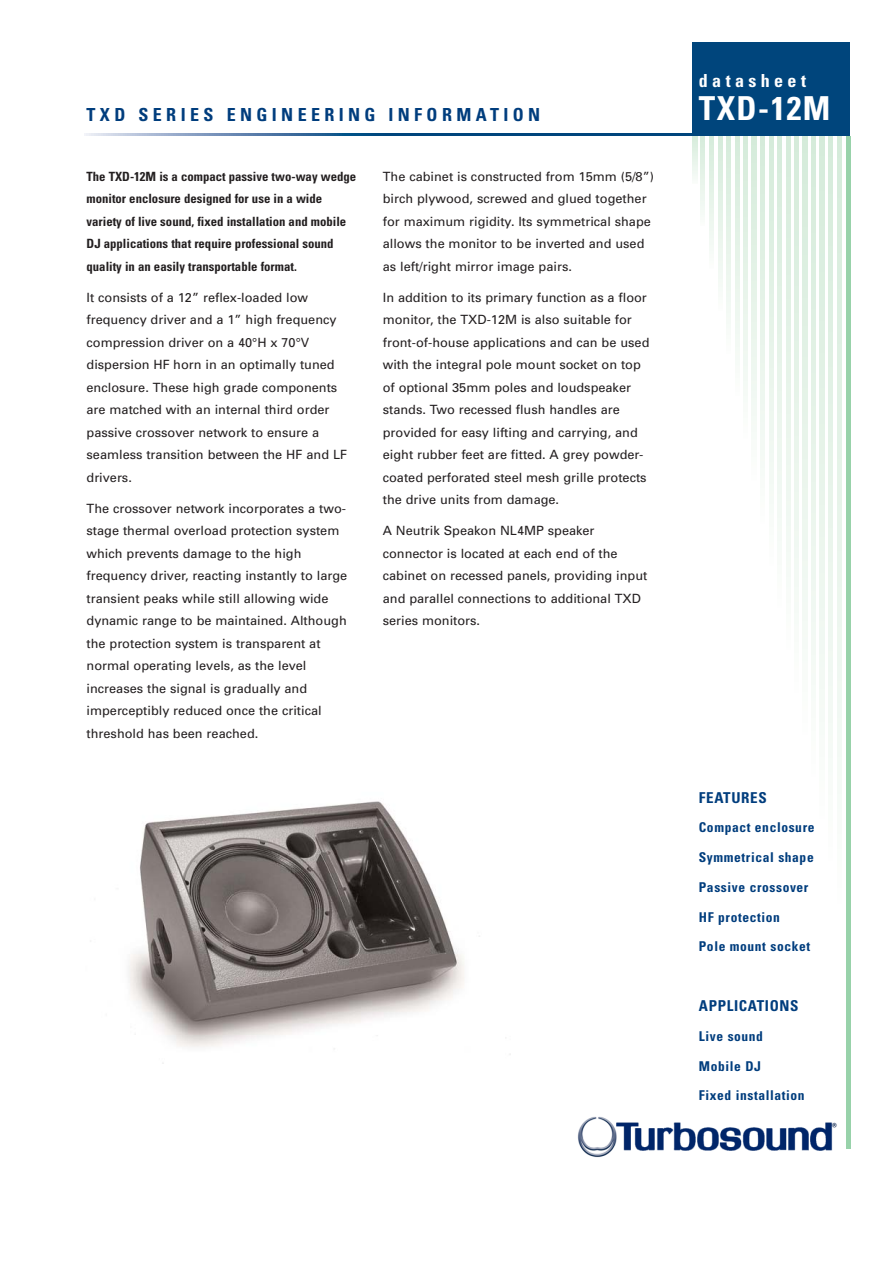
<style>
.page{position:relative;width:893px;height:1263px;background:#fff}
.page>*{position:absolute;margin:0;border:0;box-sizing:border-box;transform-origin:0 0}
.t1{font:700 condensed 33px "Univers LT Std";letter-spacing:.045em;color:#fff}
.t2{font:700 condensed 18px "Univers LT Std";letter-spacing:.245em;color:#003d7d}
.t3{font:700 condensed 18px "Univers LT Std";letter-spacing:.245em;color:#fff}
.t4{font:700 condensed 15px "Univers LT Std";letter-spacing:.045em;color:#003d7d}
.t5{font:700 condensed 13.5px "Univers LT Std";letter-spacing:.045em;color:#003d7d}
.t6{font:12.75px/22.5px "Univers";color:#231f20}
.t7{font:700 condensed 12.75px/22.5px "Univers LT Std";color:#231f20}
</style>
<div class="page">
<div style="left:693px;top:42px;width:157px;height:94px;background:#00457c"></div>
<svg style="left:84px;top:133px;width:608px;height:2px"></svg>
<hr style="left:846px;top:136px;width:4px;height:1012px;background:#98d2aa">
<svg style="left:837px;top:136px;width:4px;height:634px"></svg>
<svg style="left:828px;top:136px;width:4px;height:599px"></svg>
<svg style="left:820px;top:136px;width:4px;height:564px"></svg>
<svg style="left:812px;top:136px;width:4px;height:529px"></svg>
<svg style="left:803px;top:136px;width:4px;height:494px"></svg>
<svg style="left:795px;top:136px;width:4px;height:459px"></svg>
<svg style="left:786px;top:136px;width:4px;height:425px"></svg>
<svg style="left:777px;top:136px;width:4px;height:390px"></svg>
<svg style="left:769px;top:136px;width:4px;height:355px"></svg>
<svg style="left:760px;top:136px;width:5px;height:320px"></svg>
<svg style="left:752px;top:136px;width:4px;height:285px"></svg>
<svg style="left:743px;top:136px;width:5px;height:250px"></svg>
<svg style="left:735px;top:136px;width:4px;height:215px"></svg>
<svg style="left:726px;top:136px;width:4px;height:181px"></svg>
<svg style="left:718px;top:136px;width:4px;height:146px"></svg>
<svg style="left:710px;top:136px;width:4px;height:111px"></svg>
<svg style="left:701px;top:136px;width:4px;height:76px"></svg>
<svg style="left:693px;top:136px;width:4px;height:41px"></svg>
<img style="left:129px;top:801px;width:382px;height:263px">
<img style="left:577px;top:1116px;width:260px;height:42px">
<h2 class="t2" style="left:87px;top:106px;width:455px">TXD SERIES ENGINEERING INFORMATION</h2>
<p class="t7" style="left:87px;top:166px;width:271px">The TXD-12M is a compact passive two-way wedge monitor enclosure designed for use in a wide variety of live sound, fixed installation and mobile DJ applications that require professional sound quality in an easily transportable format.</p>
<p class="t6" style="left:87px;top:287px;width:262px">It consists of a 12” reflex-loaded low frequency driver and a 1” high frequency compression driver on a 40°H x 70°V dispersion HF horn in an optimally tuned enclosure. These high grade components are matched with an internal third order passive crossover network to ensure a seamless transition between the HF and LF drivers.</p>
<p class="t6" style="left:87px;top:498px;width:262px">The crossover network incorporates a two&shy;stage thermal overload protection system which prevents damage to the high frequency driver, reacting instantly to large transient peaks while still allowing wide dynamic range to be maintained. Although the protection system is transparent at normal operating levels, as the level increases the signal is gradually and imperceptibly reduced once the critical threshold has been reached.</p>
<p class="t6" style="left:383px;top:166px;width:273px">The cabinet is constructed from 15mm (5/8”) birch plywood, screwed and glued together for maximum rigidity. Its symmetrical shape allows the monitor to be inverted and used as left/right mirror image pairs.</p>
<p class="t6" style="left:383px;top:287px;width:268px">In addition to its primary function as a floor monitor, the TXD-12M is also suitable for front-of-house applications and can be used with the integral pole mount socket on top of optional 35mm poles and loudspeaker stands. Two recessed flush handles are provided for easy lifting and carrying, and eight rubber feet are fitted. A grey powder&shy;coated perforated steel mesh grille protects the drive units from damage.</p>
<p class="t6" style="left:383px;top:521px;width:266px">A Neutrik Speakon NL4MP speaker connector is located at each end of the cabinet on recessed panels, providing input and parallel connections to additional TXD series monitors.</p>
<h2 class="t3" style="left:699px;top:72px;width:109px">datasheet</h2>
<h1 class="t1" style="left:699px;top:92px;width:133px">TXD-12M</h1>
<p class="t4" style="left:699px;top:790px;width:69px">FEATURES</p>
<p class="t5" style="left:699px;top:821px;width:117px">Compact enclosure</p>
<p class="t5" style="left:699px;top:851px;width:116px">Symmetrical shape</p>
<p class="t5" style="left:699px;top:881px;width:111px">Passive crossover</p>
<p class="t5" style="left:699px;top:910px;width:82px">HF protection</p>
<p class="t5" style="left:699px;top:940px;width:113px">Pole mount socket</p>
<p class="t4" style="left:699px;top:998px;width:101px">APPLICATIONS</p>
<p class="t5" style="left:699px;top:1029px;width:66px">Live sound</p>
<p class="t5" style="left:699px;top:1059px;width:64px">Mobile DJ</p>
<p class="t5" style="left:699px;top:1089px;width:107px">Fixed installation</p>
</div>
